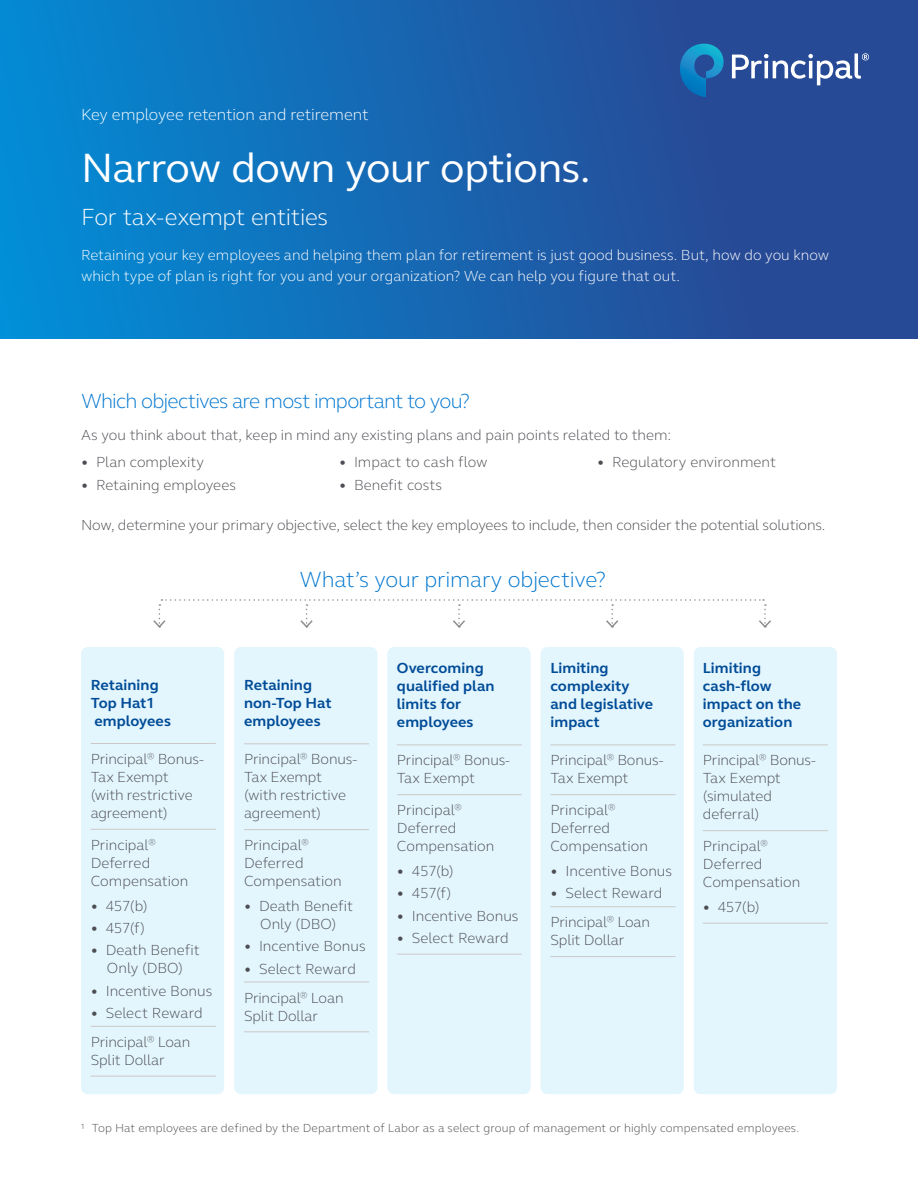
<style>
.page{position:relative;width:918px;height:1188px;background:#fff}
.page>*{position:absolute;margin:0;border:0;box-sizing:border-box;transform-origin:0 0}
.t1{font:42px "FS Elliot Pro";letter-spacing:-.015em;color:#fff}
.t2{font:300 24px "FS Elliot Pro";letter-spacing:-.01em;color:#fff}
.t3{font:300 22.5px "FS Elliot Pro";letter-spacing:-.01em;color:#0076cf}
.t4{font:300 21px "FS Elliot Pro";letter-spacing:-.04em;color:#0076cf}
.t5{font:300 16.5px "FS Elliot Pro";letter-spacing:-.01em;color:#fff}
.t6{font:300 15px/18px "FS Elliot Pro";letter-spacing:-.005em;color:#4d4e53}
.t7{font:700 15px/18px "FS Elliot Pro";letter-spacing:.005em;color:#004c97}
.t8{font:300 15px/21px "FS Elliot Pro";color:#fff}
.t9{font:300 12px "FS Elliot Pro";letter-spacing:.01em;color:#4d4e53}
.s1{font-weight:700}
</style>
<div class="page">
<div style="left:0;top:0;width:918px;height:339px;background:linear-gradient(to right,#048ad3,#2d3f8b)"></div>
<div style="left:387px;top:647px;width:144px;height:447px;background:#e3f5fd;border-radius:7px"></div>
<div style="left:81px;top:647px;width:143px;height:447px;background:#e3f5fd;border-radius:7px"></div>
<div style="left:234px;top:647px;width:143px;height:447px;background:#e3f5fd;border-radius:7px"></div>
<div style="left:541px;top:647px;width:143px;height:447px;background:#e3f5fd;border-radius:7px"></div>
<div style="left:694px;top:647px;width:143px;height:447px;background:#e3f5fd;border-radius:7px"></div>
<svg style="left:680px;top:44px;width:44px;height:53px;background:#1a70b2"></svg>
<svg style="left:732px;top:53px;width:137px;height:32px"></svg>
<hr style="left:91px;top:743px;width:125px;height:1px;background:#ccc9c8">
<hr style="left:91px;top:829px;width:125px;height:1px;background:#ccc9c8">
<hr style="left:91px;top:1026px;width:125px;height:1px;background:#ccc9c8">
<hr style="left:91px;top:1076px;width:125px;height:1px;background:#ccc9c8">
<hr style="left:244px;top:743px;width:125px;height:1px;background:#ccc9c8">
<hr style="left:244px;top:829px;width:125px;height:1px;background:#ccc9c8">
<hr style="left:244px;top:982px;width:125px;height:1px;background:#ccc9c8">
<hr style="left:244px;top:1031px;width:125px;height:1px;background:#ccc9c8">
<hr style="left:397px;top:745px;width:125px;height:1px;background:#ccc9c8">
<hr style="left:397px;top:794px;width:125px;height:1px;background:#ccc9c8">
<hr style="left:397px;top:954px;width:125px;height:1px;background:#ccc9c8">
<hr style="left:550px;top:745px;width:125px;height:1px;background:#ccc9c8">
<hr style="left:550px;top:794px;width:125px;height:1px;background:#ccc9c8">
<hr style="left:550px;top:906px;width:125px;height:1px;background:#ccc9c8">
<hr style="left:550px;top:956px;width:125px;height:1px;background:#ccc9c8">
<hr style="left:703px;top:745px;width:125px;height:1px;background:#ccc9c8">
<hr style="left:703px;top:830px;width:125px;height:1px;background:#ccc9c8">
<hr style="left:703px;top:923px;width:125px;height:1px;background:#ccc9c8">
<svg style="left:153px;top:599px;width:618px;height:29px"></svg>
<p class="t5" style="left:81px;top:104px;width:289px">Key employee retention and retirement</p>
<h1 class="t1" style="left:81px;top:140px;width:511px">Narrow down your options.</h1>
<h2 class="t2" style="left:81px;top:201px;width:249px">For tax-exempt entities</h2>
<p class="t8" style="left:81px;top:244px;width:750px">Retaining your key employees and helping them plan for retirement is just good business. But, how do you know which type of plan is right for you and your organization? We can help you figure that out.</p>
<h3 class="t4" style="left:81px;top:387px;width:391px">Which objectives are most important to you?</h3>
<p class="t6" style="left:81px;top:425px;width:592px">As you think about that, keep in mind any existing plans and pain points related to them:</p>
<p class="t6" style="left:81px;top:453px;width:125px"><span class="s1">•</span> Plan complexity</p>
<p class="t6" style="left:81px;top:475px;width:157px"><span class="s1">•</span> Retaining employees</p>
<p class="t6" style="left:339px;top:453px;width:150px"><span class="s1">•</span> Impact to cash flow</p>
<p class="t6" style="left:339px;top:475px;width:105px"><span class="s1">•</span> Benefit costs</p>
<p class="t6" style="left:597px;top:453px;width:180px"><span class="s1">•</span> Regulatory environment</p>
<p class="t6" style="left:81px;top:515px;width:746px">Now, determine your primary objective, select the key employees to include, then consider the potential solutions.</p>
<h3 class="t3" style="left:300px;top:564px;width:308px">What’s your primary objective?</h3>
<p class="t7" style="left:91px;top:676px;width:82px">Retaining<br>Top Hat1 employees</p>
<p class="t6" style="left:91px;top:750px;width:115px">Principal<sup>®</sup> Bonus-<br>Tax Exempt (with restrictive agreement)</p>
<p class="t6" style="left:91px;top:835px;width:99px">Principal<sup>®<br></sup>Deferred<br>Compensation</p>
<p class="t6" style="left:91px;top:896px;width:58px"><span class="s1">•</span> 457(b)</p>
<p class="t6" style="left:91px;top:918px;width:56px"><span class="s1">•</span> 457(f)</p>
<p class="t6" style="left:91px;top:941px;width:110px;text-align:center"><span class="s1">•</span> Death Benefit<br>Only (DBO)</p>
<p class="t6" style="left:91px;top:981px;width:123px"><span class="s1">•</span> Incentive Bonus</p>
<p class="t6" style="left:91px;top:998px;width:113px;line-height:29.1px"><span class="s1">•</span> Select Reward<br>Principal<sup>®</sup> Loan</p>
<p class="t6" style="left:91px;top:1050px;width:75px">Split Dollar</p>
<p class="t7" style="left:244px;top:676px;width:89px">Retaining non-Top Hat employees</p>
<p class="t6" style="left:244px;top:750px;width:115px">Principal<sup>®</sup> Bonus-<br>Tax Exempt (with restrictive agreement)</p>
<p class="t6" style="left:244px;top:835px;width:99px">Principal<sup>®<br></sup>Deferred<br>Compensation</p>
<p class="t6" style="left:244px;top:896px;width:110px;text-align:center"><span class="s1">•</span> Death Benefit<br>Only (DBO)</p>
<p class="t6" style="left:244px;top:937px;width:123px"><span class="s1">•</span> Incentive Bonus</p>
<p class="t6" style="left:244px;top:953px;width:113px;line-height:29.1px"><span class="s1">•</span> Select Reward<br>Principal<sup>®</sup> Loan</p>
<p class="t6" style="left:244px;top:1006px;width:75px">Split Dollar</p>
<p class="t7" style="left:397px;top:659px;width:99px">Overcoming qualified plan limits for employees</p>
<p class="t6" style="left:397px;top:751px;width:115px">Principal<sup>®</sup> Bonus-<br>Tax Exempt</p>
<p class="t6" style="left:397px;top:800px;width:99px">Principal<sup>®<br></sup>Deferred<br>Compensation</p>
<p class="t6" style="left:397px;top:861px;width:58px"><span class="s1">•</span> 457(b)</p>
<p class="t6" style="left:397px;top:884px;width:56px"><span class="s1">•</span> 457(f)</p>
<p class="t6" style="left:397px;top:906px;width:123px"><span class="s1">•</span> Incentive Bonus</p>
<p class="t6" style="left:397px;top:928px;width:113px"><span class="s1">•</span> Select Reward</p>
<p class="t7" style="left:550px;top:659px;width:104px">Limiting complexity and legislative impact</p>
<p class="t6" style="left:550px;top:751px;width:115px">Principal<sup>®</sup> Bonus-<br>Tax Exempt</p>
<p class="t6" style="left:550px;top:800px;width:99px">Principal<sup>®<br></sup>Deferred<br>Compensation</p>
<p class="t6" style="left:550px;top:861px;width:123px"><span class="s1">•</span> Incentive Bonus</p>
<p class="t6" style="left:550px;top:878px;width:113px;line-height:29.1px"><span class="s1">•</span> Select Reward<br>Principal<sup>®</sup> Loan</p>
<p class="t6" style="left:550px;top:931px;width:75px">Split Dollar</p>
<p class="t7" style="left:703px;top:659px;width:100px">Limiting cash-flow impact on the organization</p>
<p class="t6" style="left:703px;top:751px;width:115px">Principal<sup>®</sup> Bonus-<br>Tax Exempt (simulated deferral)</p>
<p class="t6" style="left:703px;top:836px;width:99px">Principal<sup>®<br></sup>Deferred<br>Compensation</p>
<p class="t6" style="left:703px;top:897px;width:58px"><span class="s1">•</span> 457(b)</p>
<p class="t9" style="left:81px;top:1120px;width:720px">1 Top Hat employees are defined by the Department of Labor as a select group of management or highly compensated employees.</p>
</div>
